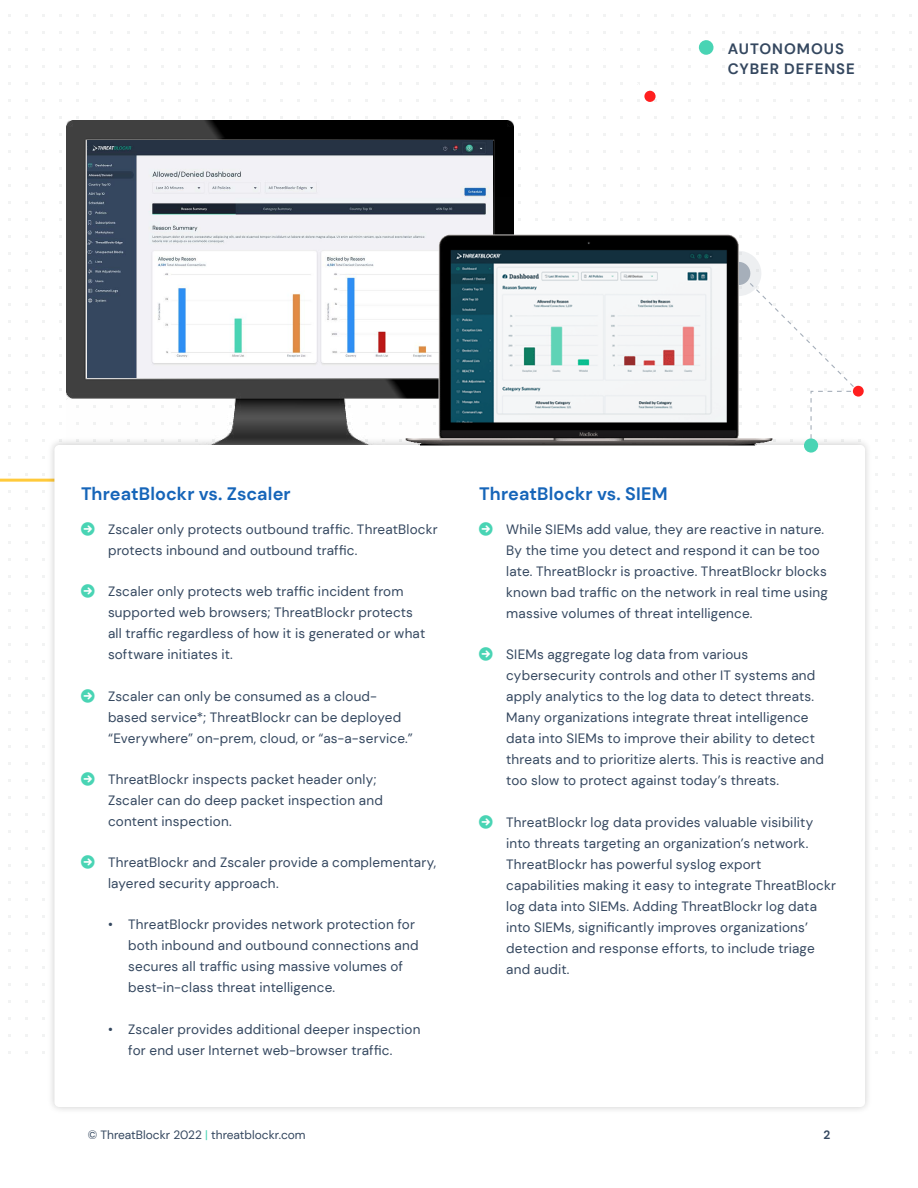
<style>
.page{position:relative;width:918px;height:1188px;background:#fff}
.page>*{position:absolute;margin:0;border:0;box-sizing:border-box;transform-origin:0 0}
.t1{font:700 18px "DM Sans";letter-spacing:.005em;color:#1665b9}
.t2{font:700 15px/19.5px "DM Sans";letter-spacing:.065em;color:#34475f}
.t3{font:13.5px/21px "DM Sans";letter-spacing:.015em;color:#34475f}
.t4{font:12px "DM Sans";color:#34475f}
.t5{font:700 12px "DM Sans";color:#34475f}
.s1{color:#49d4b4}
</style>
<div class="page">
<img style="left:66px;top:120px;width:447px;height:317px">
<img style="left:87px;top:141px;width:406px;height:237px">
<hr style="left:0;top:479px;width:693px;height:3px;background:#ffca3b">
<div style="left:46px;top:437px;width:827px;height:677px;background:#000;opacity:.2"></div>
<div style="left:54px;top:445px;width:811px;height:662px;background:#fff;border-radius:5px"></div>
<svg style="left:535px;top:14px;width:172px;height:79px"></svg>
<div style="left:699px;top:40px;width:15px;height:15px;background:#49d4b4;border-radius:50%"></div>
<div style="left:644px;top:91px;width:12px;height:11px;background:#ff1f1f;border-radius:5px"></div>
<svg style="left:797px;top:252px;width:64px;height:195px"></svg>
<div style="left:804px;top:438px;width:14px;height:15px;background:#49d4b4;border-radius:50%"></div>
<div style="left:853px;top:386px;width:11px;height:11px;background:#ff1f1f;border-radius:5px"></div>
<img style="left:379px;top:197px;width:418px;height:249px">
<p class="t2" style="left:728px;top:40px;width:129px">AUTONOMOUS<br>CYBER DEFENSE</p>
<h1 class="t1" style="left:81px;top:485px;width:211px">ThreatBlockr vs. Zscaler</h1>
<p class="t3" style="left:108px;top:519px;width:331px">Zscaler only protects outbound traffic. ThreatBlockr protects inbound and outbound traffic.</p>
<p class="t3" style="left:108px;top:581px;width:319px">Zscaler only protects web traffic incident from supported web browsers; ThreatBlockr protects all traffic regardless of how it is generated or what software initiates it.</p>
<p class="t3" style="left:108px;top:686px;width:306px">Zscaler can only be consumed as a cloud&shy;based service*; ThreatBlockr can be deployed “Everywhere” on-prem, cloud, or “as-a-service.”</p>
<p class="t3" style="left:108px;top:769px;width:276px">ThreatBlockr inspects packet header only;<br>Zscaler can do deep packet inspection and content inspection.</p>
<p class="t3" style="left:108px;top:853px;width:330px">ThreatBlockr and Zscaler provide a complementary, layered security approach.</p>
<p class="t3" style="left:128px;top:915px;width:292px;text-indent:-20px">• ThreatBlockr provides network protection for both inbound and outbound connections and secures all traffic using massive volumes of best-in-class threat intelligence.</p>
<p class="t3" style="left:108px;top:1019px;width:314px;text-align:center">• Zscaler provides additional deeper inspection for end user Internet web-browser traffic.</p>
<h1 class="t1" style="left:479px;top:485px;width:190px">ThreatBlockr vs. SIEM</h1>
<p class="t3" style="left:506px;top:520px;width:323px">While SIEMs add value, they are reactive in nature.<br>By the time you detect and respond it can be too late. ThreatBlockr is proactive. ThreatBlockr blocks known bad traffic on the network in real time using massive volumes of threat intelligence.</p>
<p class="t3" style="left:506px;top:645px;width:319px">SIEMs aggregate log data from various cybersecurity controls and other IT systems and apply analytics to the log data to detect threats.<br>Many organizations integrate threat intelligence data into SIEMs to improve their ability to detect threats and to prioritize alerts. This is reactive and too slow to protect against today’s threats.</p>
<p class="t3" style="left:506px;top:812px;width:331px">ThreatBlockr log data provides valuable visibility into threats targeting an organization’s network.<br>ThreatBlockr has powerful syslog export capabilities making it easy to integrate ThreatBlockr log data into SIEMs. Adding ThreatBlockr log data into SIEMs, significantly improves organizations’ detection and response efforts, to include triage and audit.</p>
<p class="t4" style="left:88px;top:1130px;width:219px">© ThreatBlockr 2022 <span class="s1">|</span> threatblockr.com</p>
<p class="t5" style="left:823px;top:1130px;width:8px">2</p>
</div>
